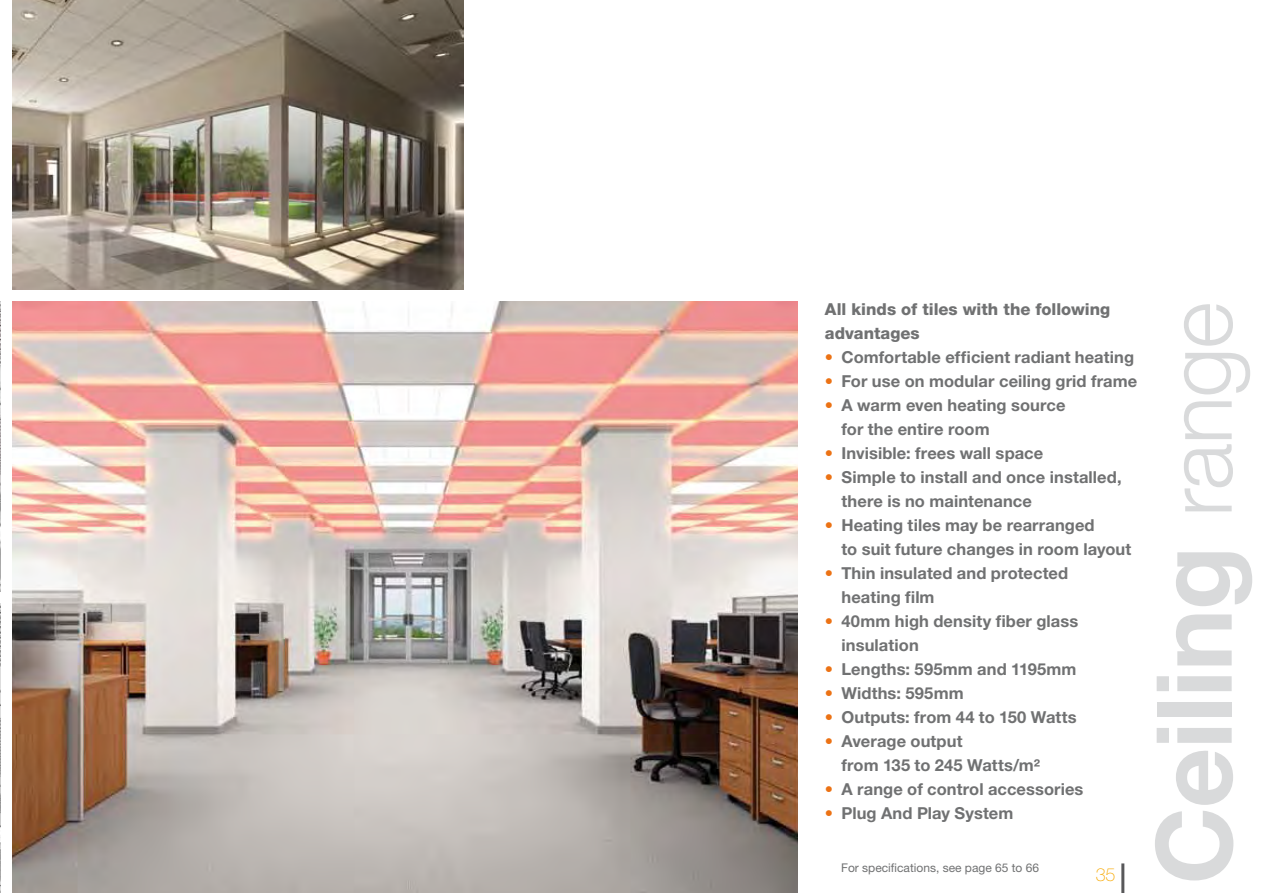
<style>
.page{position:relative;width:1263px;height:893px;background:#fff}
.page>*{position:absolute;margin:0;border:0;box-sizing:border-box;transform-origin:0 0}
.t1{font:700 105px "Helvetica Neue LT Std";letter-spacing:-.01em;color:#d9dadb}
.t2{font:100 18px "Helvetica Neue LT Std";color:#f7a800}
.t3{font:700 16.5px/24px "Helvetica Neue LT Std";letter-spacing:.005em;color:#707172}
.t4{font:800 16.5px/24px "Helvetica Neue LT Std";color:#707172}
.t5{font:12px "Helvetica Neue LT Std";color:#707172}
.s1{font-weight:500;color:#ec7214}
.s2{font-weight:300;font-size:90px}
</style>
<div class="page">
<img style="left:13px;top:0;width:450px;height:289px">
<img style="left:13px;top:302px;width:784px;height:591px">
<img style="left:0;top:604px;width:1px;height:281px">
<img style="left:0;top:302px;width:1px;height:289px">
<hr style="left:1121px;top:863px;width:3px;height:30px;background:#58585a">
<p class="t4" style="left:825px;top:297px;width:287px">All kinds of tiles with the following advantages</p>
<p class="t3" style="left:825px;top:345px;width:311px"><span class="s1">•</span> Comfortable efficient radiant heating</p>
<p class="t3" style="left:825px;top:369px;width:314px"><span class="s1">•</span> For use on modular ceiling grid frame</p>
<p class="t3" style="left:841px;top:393px;width:226px;text-indent:-16px"><span class="s1">•</span> A warm even heating source for the entire room</p>
<p class="t3" style="left:825px;top:441px;width:220px"><span class="s1">•</span> Invisible: frees wall space</p>
<p class="t3" style="left:841px;top:465px;width:282px;text-indent:-16px"><span class="s1">•</span> Simple to install and once installed, there is no maintenance</p>
<p class="t3" style="left:841px;top:513px;width:291px;text-indent:-16px"><span class="s1">•</span> Heating tiles may be rearranged<br>to suit future changes in room layout</p>
<p class="t3" style="left:841px;top:561px;width:228px;text-indent:-16px"><span class="s1">•</span> Thin insulated and protected heating film</p>
<p class="t3" style="left:841px;top:609px;width:238px;text-indent:-16px"><span class="s1">•</span> 40mm high density fiber glass insulation</p>
<p class="t3" style="left:825px;top:657px;width:253px"><span class="s1">•</span> Lengths: 595mm and 1195mm</p>
<p class="t3" style="left:825px;top:681px;width:140px"><span class="s1">•</span> Widths: 595mm</p>
<p class="t3" style="left:825px;top:705px;width:253px"><span class="s1">•</span> Outputs: from 44 to 150 Watts</p>
<p class="t3" style="left:841px;top:729px;width:200px;text-indent:-16px"><span class="s1">•</span> Average output<br>from 135 to 245 Watts/m²</p>
<p class="t3" style="left:825px;top:777px;width:260px"><span class="s1">•</span> A range of control accessories</p>
<p class="t3" style="left:825px;top:801px;width:190px"><span class="s1">•</span> Plug And Play System</p>
<p class="t5" style="left:841px;top:861px;width:200px">For specifications, see page 65 to 66</p>
<p class="t2" style="left:1096px;top:864px;width:21px">35</p>
<h1 class="t1" style="left:1129px;top:884px;width:584px;rotate:-90deg">Ceiling <span class="s2">range</span></h1>
</div>
